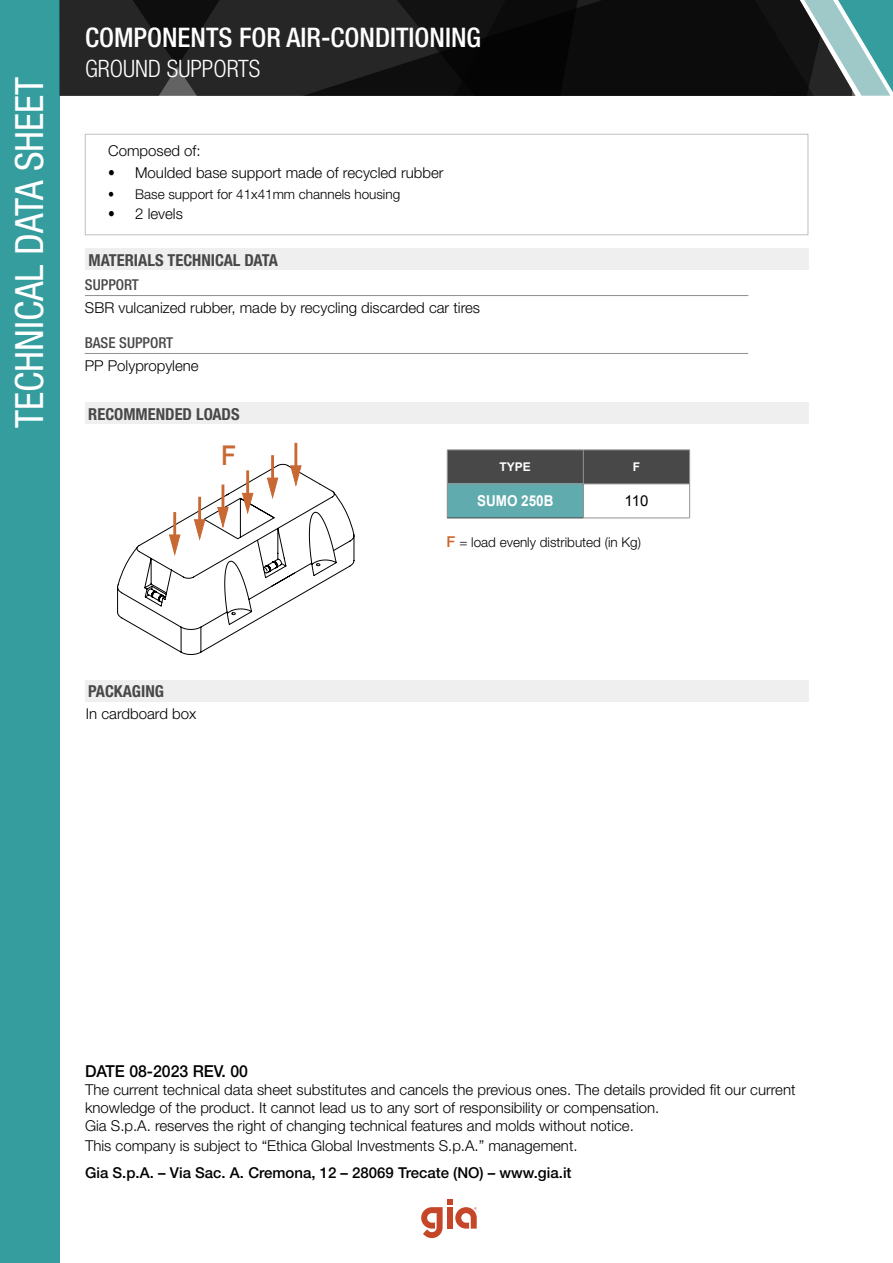
<style>
.page{position:relative;width:893px;height:1263px;background:#fff}
.page>*{position:absolute;margin:0;border:0;box-sizing:border-box;transform-origin:0 0}
.t1{font:condensed 39px "Helvetica Neue LT Std";color:#fff}
.t2{font:500 27.3px "Helvetica Neue LT Std";color:#c86833;scale:.9 1}
.t3{font:500 condensed 27px "Helvetica Neue LT Std";color:#fff}
.t4{font:300 condensed 24px "Helvetica Neue LT Std";color:#fff}
.t5{font:700 condensed 16.5px "Helvetica Neue LT Std";color:#484848}
.t6{font:500 16.5px "Helvetica Neue LT Std";color:#000;scale:.96 1}
.Stile_di_paragrafo_1{font:300 15px/18px "Helvetica Neue LT Std";color:#000}
.t7{font:500 15px "Helvetica Neue LT Std";color:#000}
.Stile_di_paragrafo_1-2{font:300 15px "Helvetica Neue LT Std";color:#000;scale:.9 1}
.t8{font:500 condensed 15px "Helvetica Neue LT Std";color:#484848}
.t9{font:700 15px "Arial";color:#fff;scale:.9 1}
.t10{font:15px "Arial";color:#000}
.Stile_di_paragrafo_1-3{font:300 13.5px "Helvetica Neue LT Std";color:#000;scale:.9 1}
.Stile_di_paragrafo_1-4{font:300 13.5px "Helvetica Neue LT Std";color:#000}
.t11{font:700 12px "Arial";color:#fff}
.s1{font-weight:500;font-size:15px;color:#cb682b}
</style>
<div class="page">
<div style="left:0;top:0;width:60px;height:1263px;background:#359d9d"></div>
<svg style="left:421px;top:1199px;width:56px;height:39px"></svg>
<svg style="left:64px;top:0;width:728px;height:96px;background:#171717"></svg>
<svg style="left:792px;top:0;width:101px;height:96px;background:#5d8485"></svg>
<div style="left:85px;top:134px;width:723px;height:101px;border:1px solid #c0c0c0"></div>
<hr style="left:85px;top:295px;width:663px;height:1px;background:#939393">
<hr style="left:85px;top:353px;width:663px;height:1px;background:#939393">
<div style="left:85px;top:248px;width:723px;height:22px;background:#efefef"></div>
<div style="left:85px;top:403px;width:723px;height:21px;background:#efefef"></div>
<svg style="left:117px;top:464px;width:237px;height:191px"></svg>
<hr style="left:173px;top:512px;width:3px;height:37px;background:#c86833">
<svg style="left:169px;top:534px;width:11px;height:21px"></svg>
<hr style="left:198px;top:497px;width:3px;height:37px;background:#c86833">
<svg style="left:194px;top:519px;width:11px;height:21px"></svg>
<hr style="left:222px;top:485px;width:2px;height:36px;background:#c86833">
<svg style="left:217px;top:507px;width:12px;height:21px"></svg>
<hr style="left:246px;top:470px;width:3px;height:37px;background:#c86833">
<svg style="left:242px;top:493px;width:11px;height:21px"></svg>
<hr style="left:271px;top:455px;width:3px;height:37px;background:#c86833">
<svg style="left:267px;top:478px;width:11px;height:21px"></svg>
<hr style="left:294px;top:443px;width:3px;height:37px;background:#c86833">
<svg style="left:290px;top:465px;width:11px;height:21px"></svg>
<div style="left:448px;top:451px;width:241px;height:33px;background:#484848"></div>
<div style="left:447px;top:484px;width:136px;height:34px;background:#60abad"></div>
<hr style="left:447px;top:484px;width:136px;height:1px;background:#939393">
<hr style="left:583px;top:484px;width:107px;height:1px;background:#939393">
<hr style="left:583px;top:518px;width:107px;height:1px;background:#939393">
<hr style="left:447px;top:450px;width:136px;height:1px;background:#939393">
<hr style="left:447px;top:450px;width:1px;height:34px;background:#939393">
<hr style="left:583px;top:450px;width:107px;height:1px;background:#939393">
<hr style="left:583px;top:450px;width:1px;height:34px;background:#939393">
<hr style="left:689px;top:450px;width:1px;height:34px;background:#939393">
<hr style="left:447px;top:484px;width:1px;height:34px;background:#939393">
<hr style="left:583px;top:484px;width:1px;height:34px;background:#939393">
<hr style="left:689px;top:484px;width:1px;height:34px;background:#939393">
<hr style="left:447px;top:518px;width:136px;height:1px;background:#484848">
<div style="left:85px;top:680px;width:723px;height:21px;background:#efefef"></div>
<h1 class="t1" style="left:7px;top:428px;width:353px;rotate:-90deg">TECHNICAL DATA SHEET</h1>
<h3 class="t3" style="left:85px;top:21px;width:398px">COMPONENTS FOR AIR-CONDITIONING</h3>
<h3 class="t4" style="left:85px;top:55px;width:177px">GROUND SUPPORTS</h3>
<p class="Stile_di_paragrafo_1" style="left:108px;top:141px;width:94px">Composed of:</p>
<p class="Stile_di_paragrafo_1-2" style="left:108px;top:164px;width:374px">• Moulded base support made of recycled rubber</p>
<p class="Stile_di_paragrafo_1-3" style="left:108px;top:186px;width:326px">• Base support for 41x41mm channels housing</p>
<p class="Stile_di_paragrafo_1-2" style="left:108px;top:204px;width:85px">• 2 levels</p>
<p class="t5" style="left:88px;top:250px;width:191px">MATERIALS TECHNICAL DATA</p>
<p class="Stile_di_paragrafo_1" style="left:85px;top:299px;width:397px">SBR vulcanized rubber, made by recycling discarded car tires</p>
<p class="t8" style="left:85px;top:275px;width:55px">SUPPORT</p>
<p class="t8" style="left:85px;top:333px;width:90px">BASE SUPPORT</p>
<p class="Stile_di_paragrafo_1" style="left:85px;top:357px;width:115px">PP Polypropylene</p>
<p class="t5" style="left:88px;top:404px;width:153px">RECOMMENDED LOADS</p>
<p class="t2" style="left:221px;top:439px;width:18px">F</p>
<p class="t11" style="left:500px;top:459px;width:33px">TYPE</p>
<p class="t11" style="left:633px;top:459px;width:9px">F</p>
<p class="t9" style="left:477px;top:491px;width:87px">SUMO 250B</p>
<p class="t10" style="left:624px;top:491px;width:25px">110</p>
<p class="Stile_di_paragrafo_1-4" style="left:446px;top:533px;width:196px"><span class="s1">F</span> = load evenly distributed (in Kg)</p>
<p class="t5" style="left:88px;top:681px;width:77px">PACKAGING</p>
<p class="Stile_di_paragrafo_1" style="left:86px;top:704px;width:112px">In cardboard box</p>
<p class="t6" style="left:85px;top:1061px;width:171px">DATE 08-2023 REV. 00</p>
<p class="Stile_di_paragrafo_1" style="left:85px;top:1080px;width:712px">The current technical data sheet substitutes and cancels the previous ones. The details provided fit our current knowledge of the product. It cannot lead us to any sort of responsibility or compensation.<br>Gia S.p.A. reserves the right of changing technical features and molds without notice.</p>
<p class="Stile_di_paragrafo_1" style="left:85px;top:1136px;width:494px">This company is subject to “Ethica Global Investments S.p.A.” management.</p>
<p class="t7" style="left:85px;top:1163px;width:488px">Gia S.p.A. – Via Sac. A. Cremona, 12 – 28069 Trecate (NO) – www.gia.it</p>
</div>
